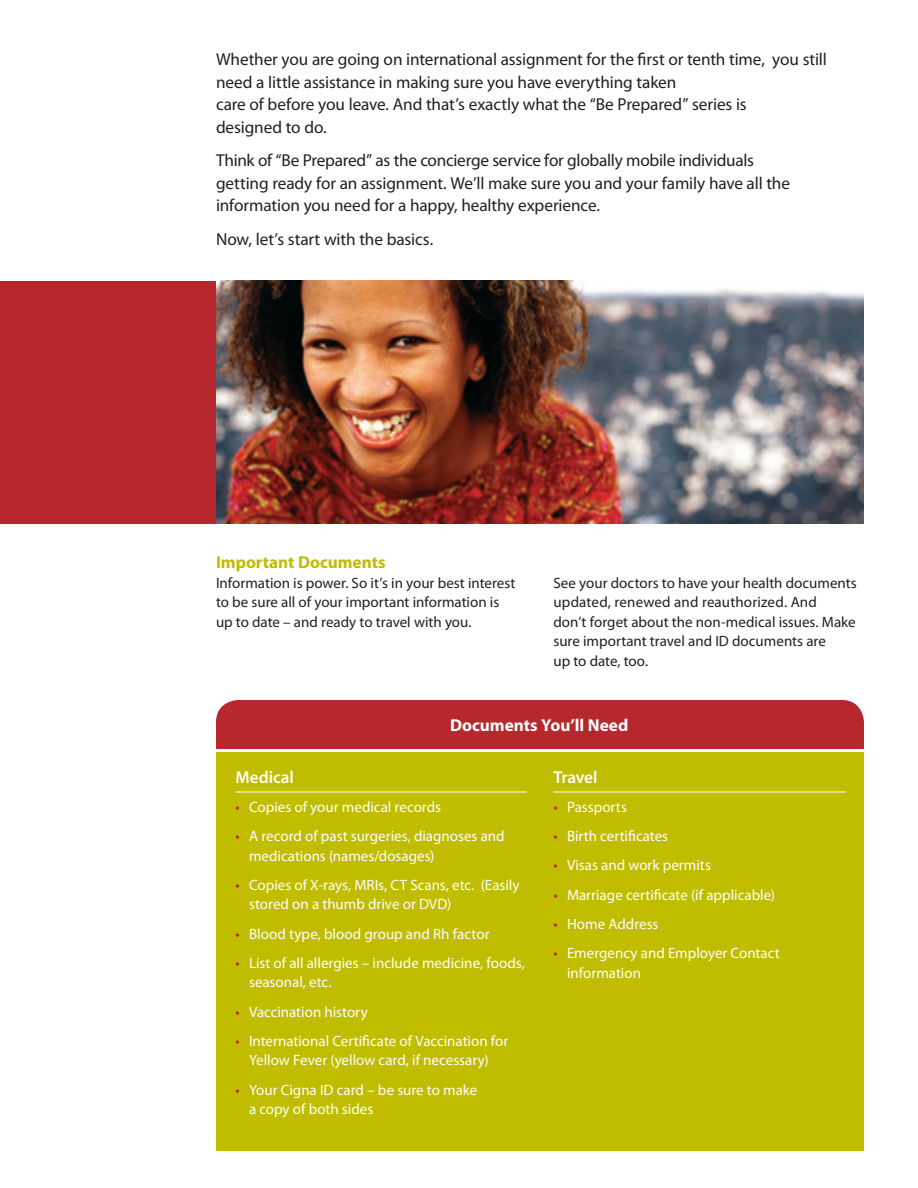
<style>
.page{position:relative;width:918px;height:1188px;background:#fff}
.page>*{position:absolute;margin:0;border:0;box-sizing:border-box;transform-origin:0 0}
.t1{font:17.25px/22.5px "Myriad Pro";letter-spacing:-.01em;color:#231f20}
.t2{font:700 17.25px "Myriad Pro";color:#fff}
.t3{font:700 17.25px "Myriad Pro";color:#c0bc00}
.t4{font:600 17.25px "Myriad Pro";letter-spacing:-.005em;color:#fff}
.t5{font:15px/19.5px "Myriad Pro";color:#fff}
.t6{font:15px/19.5px "Myriad Pro";color:#231f20}
.s1{color:#b6282d}
</style>
<div class="page">
<img style="left:216px;top:281px;width:648px;height:243px">
<div style="left:0;top:281px;width:216px;height:243px;background:#b6282d"></div>
<div style="left:216px;top:700px;width:648px;height:49px;background:#b6282d"></div>
<div style="left:216px;top:752px;width:648px;height:399px;background:#c0bc00"></div>
<hr style="left:236px;top:792px;width:290px;height:1px;background:#fff">
<hr style="left:554px;top:792px;width:292px;height:1px;background:#fff">
<p class="t1" style="left:216px;top:48px;width:612px">Whether you are going on international assignment for the first or tenth time, you still need a little assistance in making sure you have everything taken<br>care of before you leave. And that’s exactly what the “Be Prepared” series is<br>designed to do.</p>
<p class="t1" style="left:216px;top:149px;width:576px">Think of “Be Prepared” as the concierge service for globally mobile individuals getting ready for an assignment. We’ll make sure you and your family have all the information you need for a happy, healthy experience.</p>
<p class="t1" style="left:216px;top:228px;width:219px">Now, let’s start with the basics.</p>
<p class="t3" style="left:216px;top:551px;width:171px">Important Documents</p>
<p class="t6" style="left:216px;top:573px;width:301px">Information is power. So it’s in your best interest to be sure all of your important information is up to date – and ready to travel with you.</p>
<p class="t6" style="left:554px;top:573px;width:305px">See your doctors to have your health documents updated, renewed and reauthorized. And<br>don’t forget about the non-medical issues. Make sure important travel and ID documents are<br>up to date, too.</p>
<p class="t2" style="left:450px;top:714px;width:180px">Documents You’ll Need</p>
<p class="t4" style="left:236px;top:766px;width:60px">Medical</p>
<p class="t5" style="left:236px;top:797px;width:207px"><span class="s1">•</span> Copies of your medical records</p>
<p class="t5" style="left:249px;top:826px;width:257px;text-indent:-14px"><span class="s1">•</span> A record of past surgeries, diagnoses and medications (names/dosages)</p>
<p class="t5" style="left:249px;top:875px;width:272px;text-indent:-14px"><span class="s1">•</span> Copies of X-rays, MRIs, CT Scans, etc. (Easily stored on a thumb drive or DVD)</p>
<p class="t5" style="left:236px;top:924px;width:256px"><span class="s1">•</span> Blood type, blood group and Rh factor</p>
<p class="t5" style="left:249px;top:953px;width:277px;text-indent:-14px"><span class="s1">•</span> List of all allergies – include medicine, foods, seasonal, etc.</p>
<p class="t5" style="left:236px;top:1002px;width:134px"><span class="s1">•</span> Vaccination history</p>
<p class="t5" style="left:236px;top:1031px;width:274px;text-align:center"><span class="s1">•</span> International Certificate of Vaccination for<br>Yellow Fever (yellow card, if necessary)</p>
<p class="t5" style="left:249px;top:1080px;width:230px;text-indent:-14px"><span class="s1">•</span> Your Cigna ID card – be sure to make a copy of both sides</p>
<p class="t4" style="left:554px;top:766px;width:46px">Travel</p>
<p class="t5" style="left:554px;top:797px;width:75px"><span class="s1">•</span> Passports</p>
<p class="t5" style="left:554px;top:826px;width:116px"><span class="s1">•</span> Birth certificates</p>
<p class="t5" style="left:554px;top:855px;width:159px"><span class="s1">•</span> Visas and work permits</p>
<p class="t5" style="left:554px;top:885px;width:223px"><span class="s1">•</span> Marriage certificate (if applicable)</p>
<p class="t5" style="left:554px;top:914px;width:107px"><span class="s1">•</span> Home Address</p>
<p class="t5" style="left:567px;top:943px;width:214px;text-indent:-14px"><span class="s1">•</span> Emergency and Employer Contact information</p>
</div>
